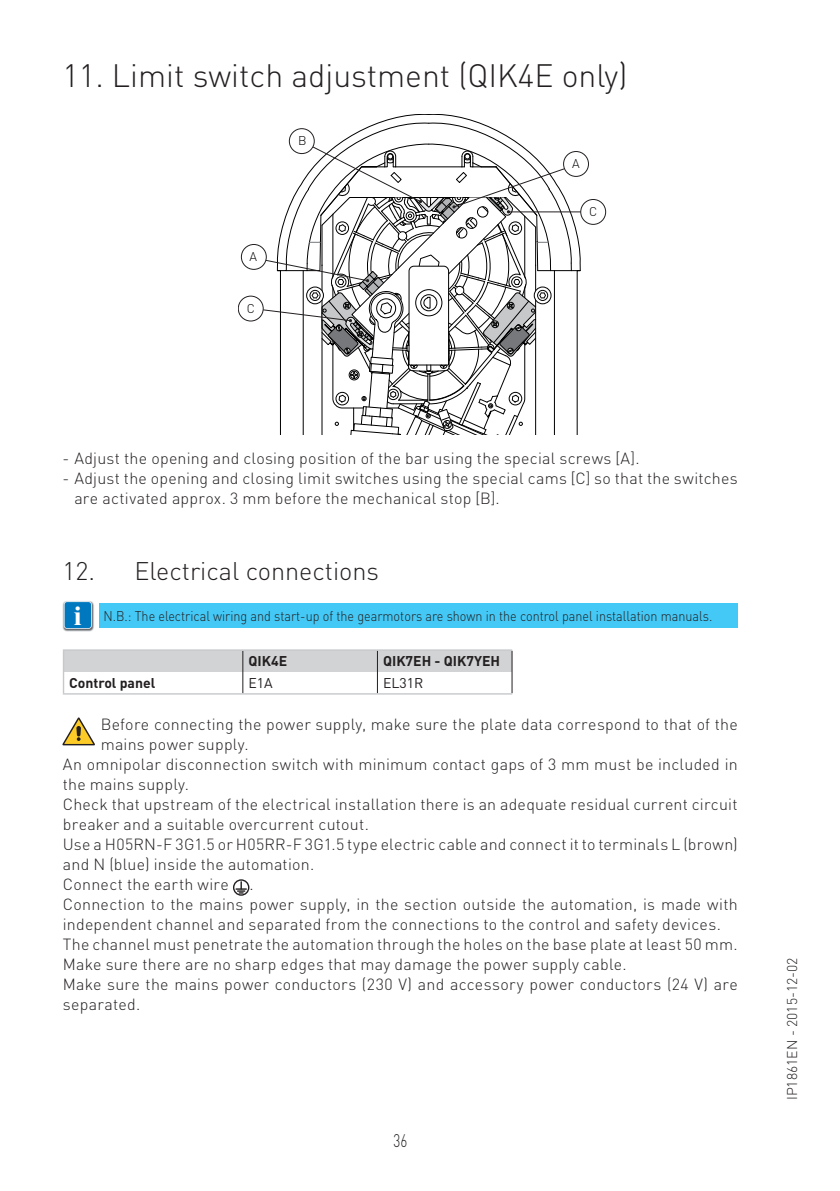
<style>
.page{position:relative;width:840px;height:1191px;background:#fff}
.page>*{position:absolute;margin:0;border:0;box-sizing:border-box;transform-origin:0 0}
.t1{font:300 32px "DIN Pro";color:#231f20}
.t2{font:300 25.2px "DIN Pro";color:#231f20}
.t3{font:300 18px "DIN Pro";color:#231f20;scale:.75 1}
.t4{font:300 16px/20px "DIN Pro";letter-spacing:.015em;color:#231f20}
.t5{font:300 14px "DIN Pro";color:#231f20;scale:.9 1}
.t6{font:700 14px "DIN Pro";color:#231f20}
.t7{font:300 14px "DIN Pro";color:#231f20}
.t8{font:14px "DIN Pro";color:#231f20}
.t9{font:300 12.6px "DIN Pro";color:#000}
.s1{font-family:"Times New Roman";font-weight:700;font-size:27.4px;color:#fff}
</style>
<div class="page">
<svg style="left:236px;top:882px;width:10px;height:11px"></svg>
<div style="left:233px;top:879px;width:16px;height:16px;border:1px solid #231f20;border-radius:50%"></div>
<svg style="left:62px;top:717px;width:33px;height:28px"></svg>
<div style="left:76px;top:726px;width:5px;height:10px;background:#231f20;border-radius:2px"></div>
<div style="left:99px;top:603px;width:638px;height:25px;background:#44c8f5"></div>
<img style="left:62px;top:602px;width:32px;height:30px">
<svg style="left:64px;top:601px;width:28px;height:28px"></svg>
<div style="left:563px;top:151px;width:25px;height:25px;border:1px solid #231f20;border-radius:50%"></div>
<div style="left:241px;top:244px;width:25px;height:25px;border:1px solid #231f20;border-radius:50%"></div>
<div style="left:238px;top:296px;width:25px;height:25px;border:1px solid #231f20;border-radius:50%"></div>
<div style="left:580px;top:199px;width:25px;height:25px;border:1px solid #231f20;border-radius:50%"></div>
<svg style="left:263px;top:121px;width:317px;height:313px"></svg>
<svg style="left:63px;top:651px;width:449px;height:42px"></svg>
<hr style="left:63px;top:649px;width:449px;height:2px;background:#c6c8ca">
<hr style="left:63px;top:693px;width:449px;height:1px;background:#c6c8ca">
<h1 class="t1" style="left:62px;top:64px;width:566px">11. Limit switch adjustment (QIK4E only)</h1>
<p class="t9" style="left:298px;top:136px;width:10px">B</p>
<p class="t9" style="left:249px;top:252px;width:9px">A</p>
<p class="t9" style="left:246px;top:304px;width:10px">C</p>
<p class="t9" style="left:571px;top:159px;width:9px">A</p>
<p class="t9" style="left:588px;top:207px;width:10px">C</p>
<p class="t4" style="left:62px;top:450px;width:578px">- Adjust the opening and closing position of the bar using the special screws [A].</p>
<p class="t4" style="left:74px;top:470px;width:664px;text-indent:-12px">- Adjust the opening and closing limit switches using the special cams [C] so that the switches are activated approx. 3 mm before the mechanical stop [B].</p>
<h2 class="t2" style="left:62px;top:561px;width:318px">12. Electrical connections</h2>
<p class="t5" style="left:74px;top:611px;width:710px"><span class="s1">i</span> N.B.: The electrical wiring and start-up of the gearmotors are shown in the control panel installation manuals.</p>
<p class="t6" style="left:248px;top:656px;width:40px">QIK4E</p>
<p class="t6" style="left:383px;top:656px;width:118px">QIK7EH - QIK7YEH</p>
<p class="t6" style="left:69px;top:678px;width:88px">Control panel</p>
<p class="t8" style="left:248px;top:678px;width:26px">E1A</p>
<p class="t8" style="left:383px;top:678px;width:42px">EL31R</p>
<p class="t4" style="left:101px;top:716px;width:638px">Before connecting the power supply, make sure the plate data correspond to that of the</p>
<p class="t4" style="left:101px;top:736px;width:149px">mains power supply.</p>
<p class="t4" style="left:63px;top:756px;width:676px">An omnipolar disconnection switch with minimum contact gaps of 3 mm must be included in</p>
<p class="t4" style="left:63px;top:776px;width:128px">the mains supply.</p>
<p class="t4" style="left:63px;top:796px;width:676px">Check that upstream of the electrical installation there is an adequate residual current circuit</p>
<p class="t4" style="left:63px;top:816px;width:307px">breaker and a suitable overcurrent cutout.</p>
<p class="t4" style="left:63px;top:836px;width:676px">Use a H05RN-F 3G1.5 or H05RR-F 3G1.5 type electric cable and connect it to terminals L (brown)</p>
<p class="t4" style="left:63px;top:856px;width:253px">and N (blue) inside the automation.</p>
<p class="t4" style="left:63px;top:876px;width:167px">Connect the earth wire</p>
<p class="t4" style="left:63px;top:876px;width:676px;text-indent:186px">.<br>Connection to the mains power supply, in the section outside the automation, is made with independent channel and separated from the connections to the control and safety devices.<br>The channel must penetrate the automation through the holes on the base plate at least 50 mm.<br>Make sure there are no sharp edges that may damage the power supply cable.<br>Make sure the mains power conductors (230 V) and accessory power conductors (24 V) are separated.</p>
<p class="t3" style="left:393px;top:1134px;width:20px">36</p>
<p class="t7" style="left:786px;top:1100px;width:144px;rotate:-90deg">IP1861EN - 2015-12-02</p>
</div>
